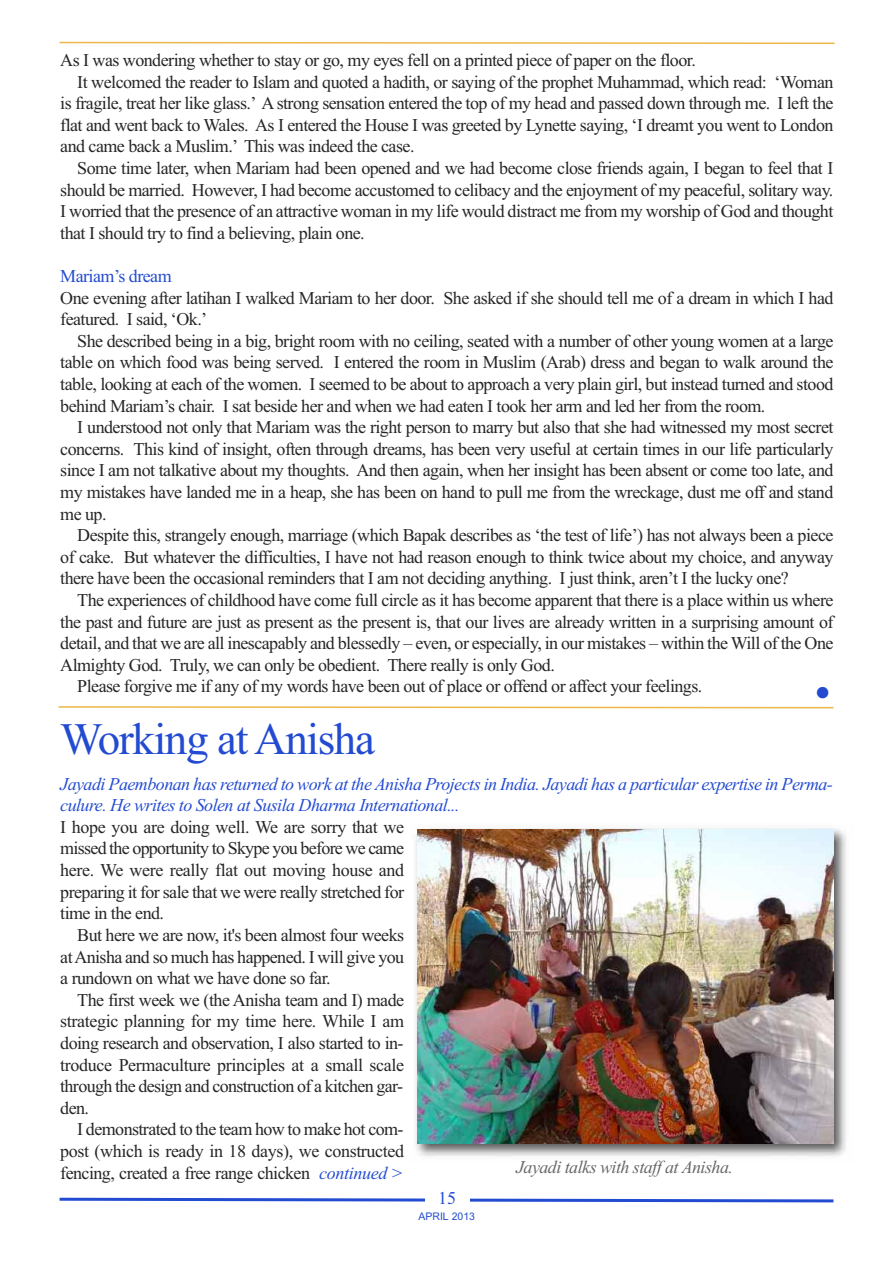
<style>
.page{position:relative;width:893px;height:1263px;background:#fff}
.page>*{position:absolute;margin:0;border:0;box-sizing:border-box;transform-origin:0 0}
.t1{font:italic 46.5px "Times New Roman";color:#234bd1}
.t2{font:45px "Times New Roman";letter-spacing:-.03em;color:#234bd1}
.t3{font:18px/21.6px "Times New Roman";letter-spacing:-.03em;color:#272627;text-align:justify}
.t4{font:italic 18px/21.6px "Times New Roman";letter-spacing:-.03em;color:#234bd1}
.t5{font:italic 18px "Times New Roman";letter-spacing:-.03em;color:#686768}
.t6{font:18px "Times New Roman";letter-spacing:-.03em;color:#234bd1}
.t7{font:10.5px "Arial";color:#234bd1}
.s1{font-style:italic;color:#234bd1}
</style>
<div class="page">
<svg style="left:59px;top:1197px;width:775px;height:6px"></svg>
<div style="left:425px;top:1192px;width:44px;height:37px;background:#fff"></div>
<svg style="left:59px;top:41px;width:776px;height:3px"></svg>
<svg style="left:58px;top:706px;width:776px;height:3px"></svg>
<img style="left:415px;top:828px;width:431px;height:329px">
<img style="left:418px;top:830px;width:415px;height:314px">
<p class="t3" style="left:60px;top:49px;width:637px">As I was wondering whether to stay or go, my eyes fell on a printed piece of paper on the floor.</p>
<p class="t3" style="left:77px;top:71px;width:758px">It welcomed the reader to Islam and quoted a hadith, or saying of the prophet Muhammad, which read: ‘Woman</p>
<p class="t3" style="left:60px;top:92px;width:775px">is fragile, treat her like glass.’ A strong sensation entered the top of my head and passed down through me. I left the</p>
<p class="t3" style="left:60px;top:114px;width:775px">flat and went back to Wales. As I entered the House I was greeted by Lynette saying, ‘I dreamt you went to London</p>
<p class="t3" style="left:60px;top:135px;width:356px">and came back a Muslim.’ This was indeed the case.</p>
<p class="t3" style="left:77px;top:157px;width:758px">Some time later, when Mariam had been opened and we had become close friends again, I began to feel that I</p>
<p class="t3" style="left:60px;top:179px;width:775px">should be married. However, I had become accustomed to celibacy and the enjoyment of my peaceful, solitary way.</p>
<p class="t3" style="left:60px;top:200px;width:775px">I worried that the presence of an attractive woman in my life would distract me from my worship of God and thought</p>
<p class="t3" style="left:60px;top:222px;width:306px">that I should try to find a believing, plain one.</p>
<p class="t6" style="left:60px;top:265px;width:113px">Mariam’s dream</p>
<p class="t3" style="left:60px;top:287px;width:775px">One evening after latihan I walked Mariam to her door. She asked if she should tell me of a dream in which I had featured. I said, ‘Ok.’</p>
<p class="t3" style="left:60px;top:330px;width:775px;text-indent:17px">She described being in a big, bright room with no ceiling, seated with a number of other young women at a large table on which food was being served. I entered the room in Muslim (Arab) dress and began to walk around the table, looking at each of the women. I seemed to be about to approach a very plain girl, but instead turned and stood behind Mariam’s chair. I sat beside her and when we had eaten I took her arm and led her from the room.</p>
<p class="t3" style="left:60px;top:416px;width:775px;text-indent:17px">I understood not only that Mariam was the right person to marry but also that she had witnessed my most secret concerns. This kind of insight, often through dreams, has been very useful at certain times in our life particularly since I am not talkative about my thoughts. And then again, when her insight has been absent or come too late, and my mistakes have landed me in a heap, she has been on hand to pull me from the wreckage, dust me off and stand me up.</p>
<p class="t3" style="left:60px;top:524px;width:775px;text-indent:17px">Despite this, strangely enough, marriage (which Bapak describes as ‘the test of life’) has not always been a piece of cake. But whatever the difficulties, I have not had reason enough to think twice about my choice, and anyway there have been the occasional reminders that I am not deciding anything. I just think, aren’t I the lucky one?</p>
<p class="t3" style="left:77px;top:589px;width:758px">The experiences of childhood have come full circle as it has become apparent that there is a place within us where</p>
<p class="t3" style="left:60px;top:611px;width:775px">the past and future are just as present as the present is, that our lives are already written in a surprising amount of</p>
<p class="t3" style="left:60px;top:632px;width:775px">detail, and that we are all inescapably and blessedly – even, or especially, in our mistakes – within the Will of the One</p>
<p class="t3" style="left:60px;top:654px;width:496px">Almighty God. Truly, we can only be obedient. There really is only God.</p>
<p class="t3" style="left:77px;top:675px;width:627px">Please forgive me if any of my words have been out of place or offend or affect your feelings.</p>
<h2 class="t2" style="left:60px;top:712px;width:316px">Working at Anisha</h2>
<p class="t4" style="left:60px;top:773px;width:774px">Jayadi Paembonan has returned to work at the Anisha Projects in India. Jayadi has a particular expertise in Perma&shy;culure. He writes to Solen at Susila Dharma International...</p>
<p class="t3" style="left:60px;top:816px;width:345px">I hope you are doing well. We are sorry that we missed the opportunity to Skype you before we came here. We were really flat out moving house and preparing it for sale that we were really stretched for time in the end.</p>
<p class="t3" style="left:60px;top:924px;width:345px;text-indent:17px">But here we are now, it's been almost four weeks atAnisha and so much has happened. I will give you a rundown on what we have done so far.</p>
<p class="t3" style="left:60px;top:989px;width:345px;text-indent:17px">The first week we (the Anisha team and I) made strategic planning for my time here. While I am doing research and observation, I also started to in&shy;troduce Permaculture principles at a small scale through the design and construction of a kitchen gar&shy;den.</p>
<p class="t3" style="left:60px;top:1118px;width:345px;text-indent:17px">I demonstrated to the team how to make hot com&shy;post (which is ready in 18 days), we constructed fencing, created a free range chicken <span class="s1">continued &gt;</span></p>
<h1 class="t1" style="left:814px;top:665px;width:18px">•</h1>
<p class="t5" style="left:516px;top:1156px;width:218px">Jayadi talks with staff at Anisha.</p>
<p class="t6" style="left:438px;top:1188px;width:19px">15</p>
<p class="t7" style="left:418px;top:1210px;width:58px">APRIL 2013</p>
</div>
